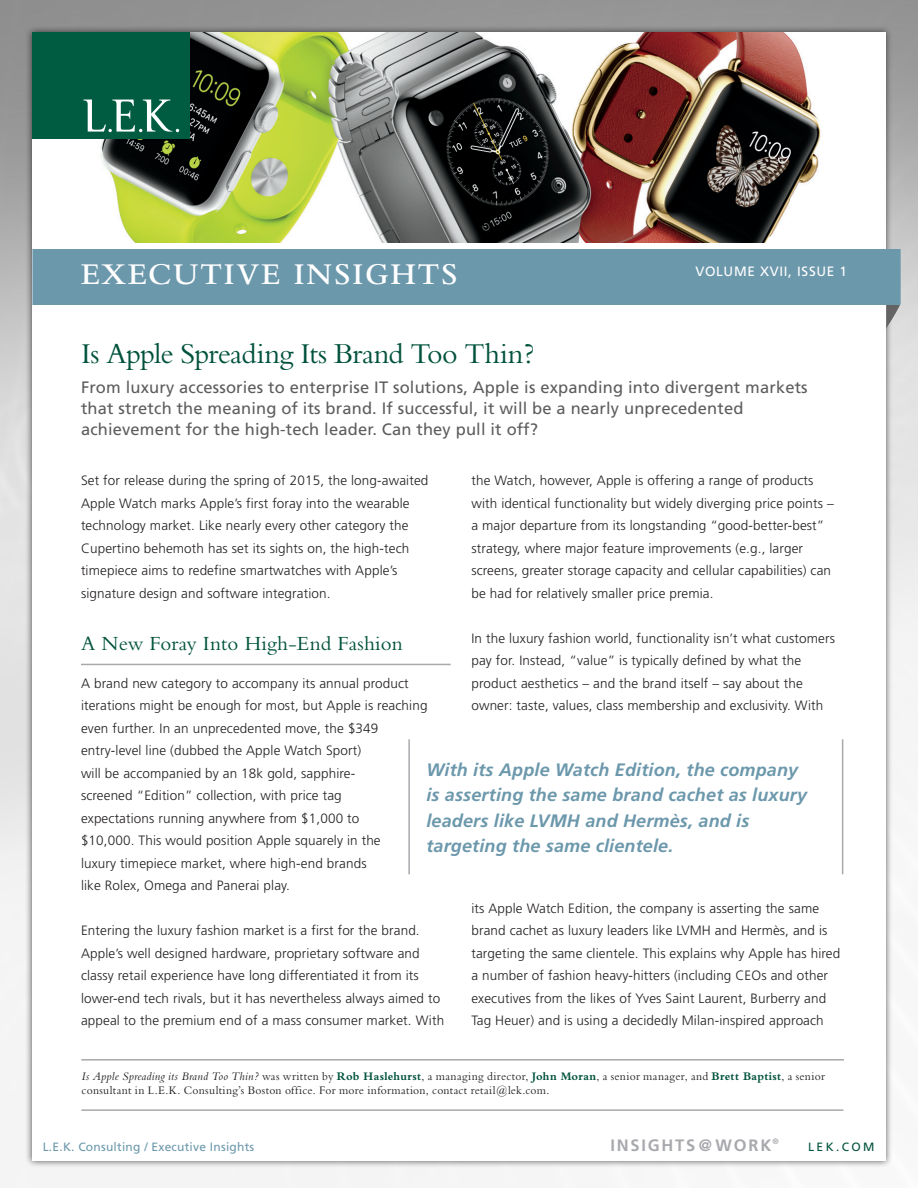
<style>
.page{position:relative;width:918px;height:1188px;background:#fff}
.page>*{position:absolute;margin:0;border:0;box-sizing:border-box;transform-origin:0 0}
.in_blue_band_top{font:600 31.5px "Bembo Std";letter-spacing:.06em;color:#fff}
.hed{font:30px "Bembo";letter-spacing:-.02em;color:#00523c}
.subhead_rule{font:21px "Bembo";letter-spacing:.01em;color:#00523c}
.t1{font:italic 700 18px/25.5px "Frutiger";letter-spacing:.01em;color:#6c98ac}
.Dek{font:16.5px/21px "Frutiger";letter-spacing:.01em;color:#5d5d5e}
.ad_text{font:700 16.5px "Frutiger";letter-spacing:.11em;color:#a8a9ad}
.body_copy{font:300 13.5px/22.5px "Frutiger";letter-spacing:.01em;color:#231f20}
.t2{font:13.5px "Frutiger";letter-spacing:.05em;color:#fff}
.t3{font:12px/14.4px "Bembo";letter-spacing:.025em;color:#231f20}
.t4{font:12px "Frutiger";letter-spacing:.02em;color:#6c98ac}
.t5{font:12px "Frutiger";letter-spacing:.2em;color:#00523c}
.s1{font-style:italic}
.s2{font-weight:700;color:#00523c}
</style>
<div class="page">
<div style="left:25px;top:25px;width:868px;height:1143px;background:#231f20;opacity:.75"></div>
<div style="left:32px;top:32px;width:854px;height:1129px;background:#fff"></div>
<svg style="left:886px;top:304px;width:15px;height:25px"></svg>
<div style="left:32px;top:249px;width:869px;height:55px;background:#6c98ac"></div>
<img style="left:100px;top:32px;width:721px;height:211px">
<hr style="left:81px;top:1059px;width:763px;height:2px;background:#a8a9ad">
<hr style="left:81px;top:1109px;width:762px;height:2px;background:#a8a9ad">
<hr style="left:81px;top:664px;width:370px;height:1px;background:#a8a9ad">
<div style="left:32px;top:32px;width:158px;height:107px;background:#005c41"></div>
<svg style="left:83px;top:100px;width:96px;height:32px"></svg>
<hr style="left:408px;top:739px;width:2px;height:135px;background:#a8a9ad">
<hr style="left:842px;top:739px;width:1px;height:135px;background:#a8a9ad">
<p class="in_blue_band_top" style="left:81px;top:257px;width:378px">EXECUTIVE INSIGHTS</p>
<p class="t2" style="left:695px;top:263px;width:153px">VOLUME XVII, ISSUE 1</p>
<p class="hed" style="left:81px;top:336px;width:455px">Is Apple Spreading Its Brand Too Thin?</p>
<p class="Dek" style="left:81px;top:377px;width:728px">From luxury accessories to enterprise IT solutions, Apple is expanding into divergent markets that stretch the meaning of its brand. If successful, it will be a nearly unprecedented achievement for the high-tech leader. Can they pull it off?</p>
<p class="body_copy" style="left:471px;top:469px;width:364px">the Watch, however, Apple is offering a range of products with identical functionality but widely diverging price points – a major departure from its longstanding “good-better-best” strategy, where major feature improvements (e.g., larger screens, greater storage capacity and cellular capabilities) can be had for relatively smaller price premia.</p>
<p class="body_copy" style="left:471px;top:627px;width:365px">In the luxury fashion world, functionality isn’t what customers pay for. Instead, “value” is typically defined by what the product aesthetics – and the brand itself – say about the owner: taste, values, class membership and exclusivity. With</p>
<p class="body_copy" style="left:81px;top:469px;width:349px">Set for release during the spring of 2015, the long-awaited Apple Watch marks Apple’s first foray into the wearable technology market. Like nearly every other category the Cupertino behemoth has set its sights on, the high-tech timepiece aims to redefine smartwatches with Apple’s signature design and software integration.</p>
<p class="subhead_rule" style="left:81px;top:631px;width:323px">A New Foray Into High-End Fashion</p>
<p class="body_copy" style="left:81px;top:672px;width:348px">A brand new category to accompany its annual product iterations might be enough for most, but Apple is reaching even further. In an unprecedented move, the $349 entry-level line (dubbed the Apple Watch Sport)<br>will be accompanied by an 18k gold, sapphire-<br>screened “Edition” collection, with price tag<br>expectations running anywhere from $1,000 to<br>$10,000. This would position Apple squarely in the<br>luxury timepiece market, where high-end brands<br>like Rolex, Omega and Panerai play.</p>
<p class="body_copy" style="left:81px;top:919px;width:365px">Entering the luxury fashion market is a first for the brand.<br>Apple’s well designed hardware, proprietary software and classy retail experience have long differentiated it from its lower-end tech rivals, but it has nevertheless always aimed to appeal to the premium end of a mass consumer market. With</p>
<p class="t1" style="left:426px;top:757px;width:382px">With its Apple Watch Edition, the company is asserting the same brand cachet as luxury leaders like LVMH and Hermès, and is targeting the same clientele.</p>
<p class="body_copy" style="left:471px;top:897px;width:370px">its Apple Watch Edition, the company is asserting the same brand cachet as luxury leaders like LVMH and Hermès, and is targeting the same clientele. This explains why Apple has hired a number of fashion heavy-hitters (including CEOs and other executives from the likes of Yves Saint Laurent, Burberry and Tag Heuer) and is using a decidedly Milan-inspired approach</p>
<p class="t3" style="left:82px;top:1069px;width:745px"><span class="s1">Is Apple Spreading its Brand Too Thin?</span> was written by <span class="s2">Rob Haslehurst</span>, a managing director, <span class="s2">John Moran</span>, a senior manager, and <span class="s2">Brett Baptist</span>, a senior consultant in L.E.K. Consulting’s Boston office. For more information, contact retail@lek.com.</p>
<p class="ad_text" style="left:610px;top:1135px;width:170px">INSIGHTS@WORK<sup>®</sup></p>
<p class="t4" style="left:43px;top:1139px;width:213px">L.E.K. Consulting / Executive Insights</p>
<p class="t5" style="left:808px;top:1139px;width:68px">LEK.COM</p>
</div>
